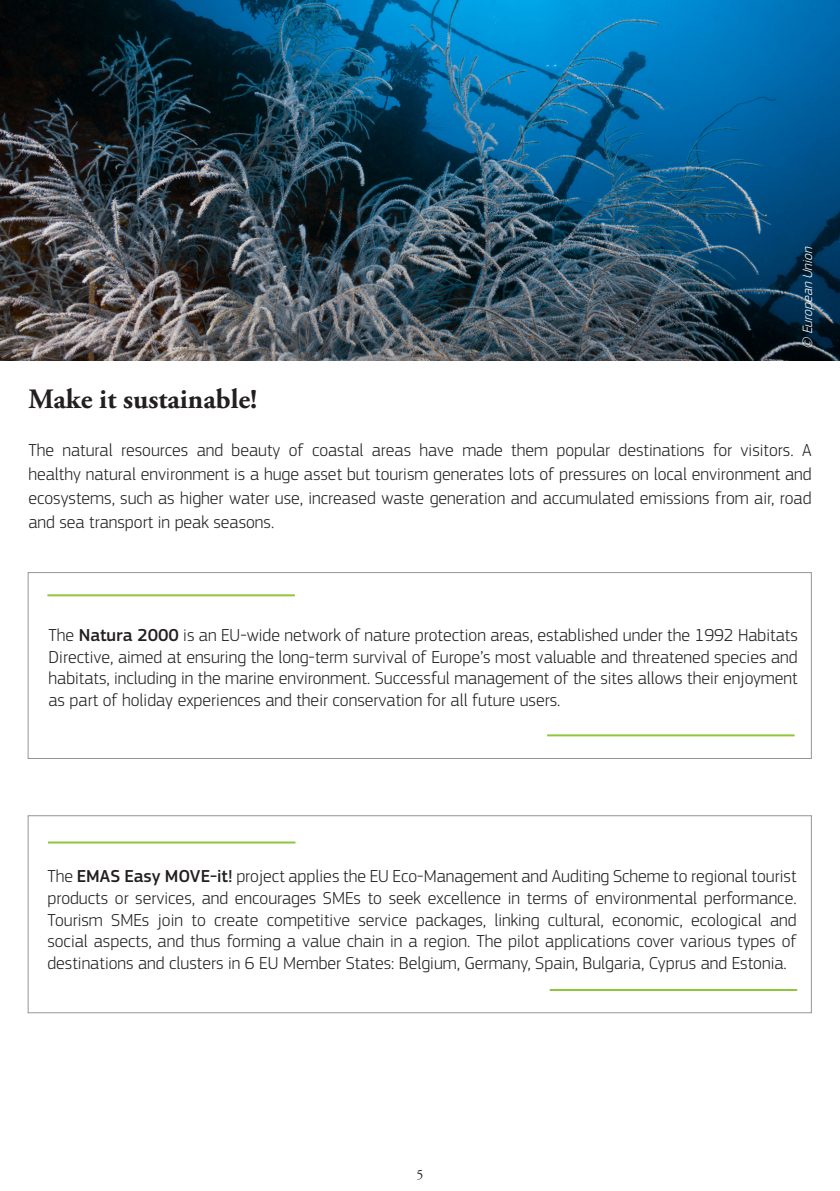
<style>
.page{position:relative;width:840px;height:1191px;background:#fff}
.page>*{position:absolute;margin:0;border:0;box-sizing:border-box;transform-origin:0 0}
.t1{font:700 28px "Adobe Garamond Pro";color:#231f20}
.t2{font:300 18px/21.6px "EC Square Sans Pro";color:#231f20;text-align:justify}
.t3{font:italic 300 14px "EC Square Sans Pro";color:#fff}
.t4{font:14px "Adobe Garamond Pro";color:#231f20}
.s1{font-weight:500}
</style>
<div class="page">
<div style="left:28px;top:572px;width:783px;height:186px;border:1px solid #939598"></div>
<div style="left:28px;top:815px;width:783px;height:198px;border:1px solid #939598"></div>
<hr style="left:47px;top:594px;width:248px;height:2px;background:#8fc63e">
<hr style="left:48px;top:841px;width:247px;height:2px;background:#8fc63e">
<hr style="left:547px;top:734px;width:247px;height:2px;background:#8fc63e">
<hr style="left:549px;top:989px;width:247px;height:2px;background:#8fc63e">
<img style="left:0;top:0;width:839px;height:360px">
<p class="t3" style="left:799px;top:349px;width:107px;rotate:-90deg">© EuropeanUnion</p>
<h1 class="t1" style="left:28px;top:383px;width:230px">Make it sustainable!</h1>
<p class="t2" style="left:28px;top:438px;width:784px;line-height:24px">The natural resources and beauty of coastal areas have made them popular destinations for visitors. A healthy natural environment is a huge asset but tourism generates lots of pressures on local environment and ecosystems, such as higher water use, increased waste generation and accumulated emissions from air, road and sea transport in peak seasons.</p>
<p class="t2" style="left:49px;top:624px;width:750px">The <span class="s1">Natura 2000</span> is an EU-wide network of nature protection areas, established under the 1992 Habitats Directive, aimed at ensuring the long-term survival of Europe’s most valuable and threatened species and habitats, including in the marine environment. Successful management of the sites allows their enjoyment as part of holiday experiences and their conservation for all future users.</p>
<p class="t2" style="left:47px;top:865px;width:750px">The <span class="s1">EMAS Easy MOVE-it!</span> project applies the EU Eco-Management and Auditing Scheme to regional tourist products or services, and encourages SMEs to seek excellence in terms of environmental performance.<br>Tourism SMEs join to create competitive service packages, linking cultural, economic, ecological and social aspects, and thus forming a value chain in a region. The pilot applications cover various types of destinations and clusters in 6 EU Member States: Belgium, Germany, Spain, Bulgaria, Cyprus and Estonia.</p>
<p class="t4" style="left:416px;top:1166px;width:8px">5</p>
</div>
